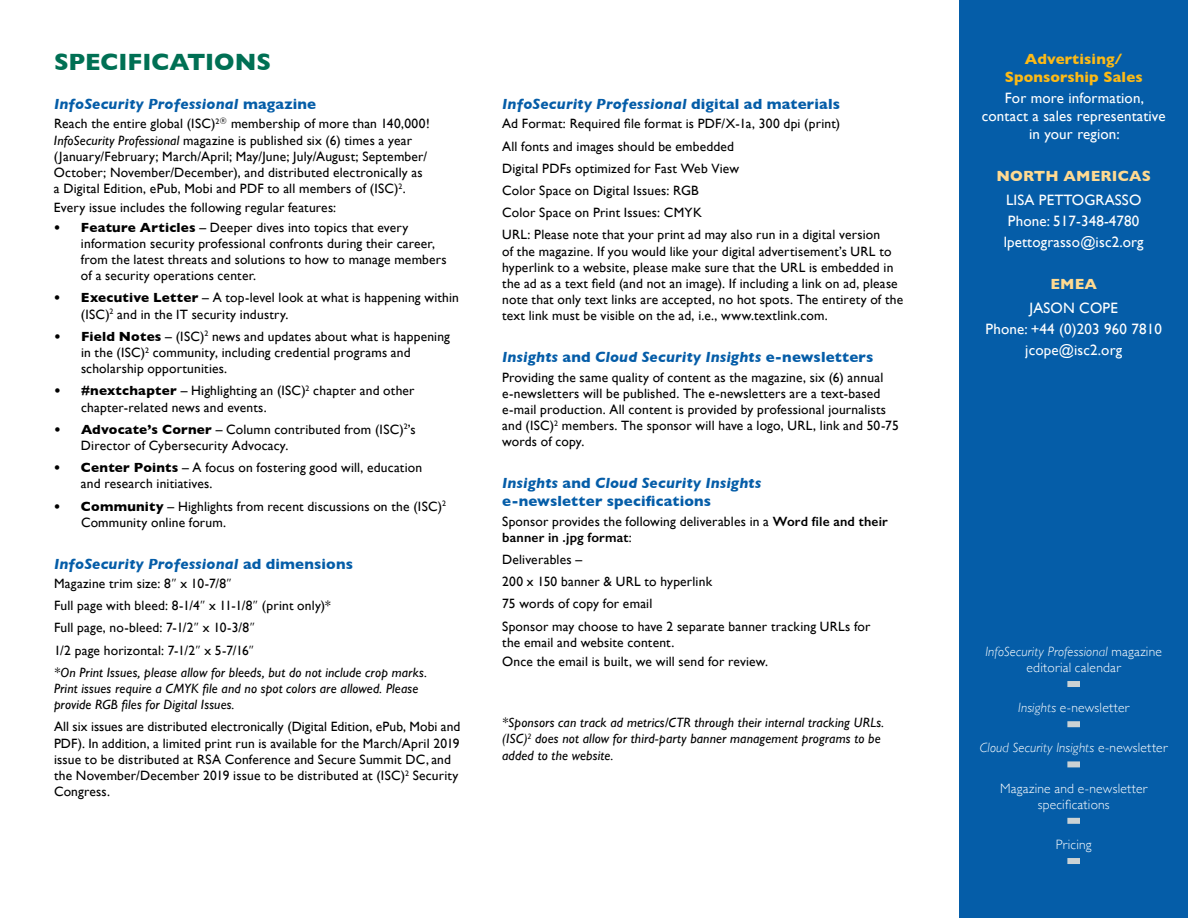
<style>
.page{position:relative;width:1188px;height:918px;background:#fff}
.page>*{position:absolute;margin:0;border:0;box-sizing:border-box;transform-origin:0 0}
.t1{font:700 24px "Gill Sans";color:#007054}
.t2{font:italic 700 15px/18px "Gill Sans";letter-spacing:.01em;color:#055da8}
.t3{font:15px/21px "Gill Sans";letter-spacing:.01em;color:#fff;text-align:center}
.t4{font:700 15px/18px "Gill Sans";letter-spacing:.01em;color:#fdba16;text-align:center}
.t5{font:700 15px "Gill Sans";letter-spacing:.01em;color:#ffda91}
.t6{font:13.5px/16.2px "Gill Sans";letter-spacing:.015em;color:#000}
.t7{font:italic 13.5px/16.2px "Gill Sans";letter-spacing:.01em;color:#000}
.t8{font:300 13.5px/16.2px "Gill Sans";letter-spacing:.015em;color:#fff;text-align:center}
.t9{font:italic 300 13.5px "Gill Sans";letter-spacing:.015em;color:#fff}
.s1{font-style:normal}
.s2{font-family:"Whitney"}
.s3{font-style:italic}
.s4{font-weight:700}
.s5{font-weight:600}
</style>
<div class="page">
<div style="left:959px;top:0;width:229px;height:918px;background:#055da8"></div>
<div style="left:1067px;top:681px;width:13px;height:6px;background:#cbd2d4"></div>
<div style="left:1067px;top:721px;width:13px;height:6px;background:#cbd2d4"></div>
<div style="left:1067px;top:761px;width:13px;height:6px;background:#cbd2d4"></div>
<div style="left:1067px;top:818px;width:13px;height:6px;background:#cbd2d4"></div>
<div style="left:1067px;top:858px;width:13px;height:6px;background:#cbd2d4"></div>
<h1 class="t1" style="left:54px;top:43px;width:219px">SPECIFICATIONS</h1>
<p class="t4" style="left:1005px;top:50px;width:140px">Advertising/<br>Sponsorship Sales</p>
<p class="t3" style="left:982px;top:89px;width:185px;line-height:18px">For more information, contact a sales representative in your region:</p>
<p class="t5" style="left:997px;top:164px;width:156px">NORTH AMERICAS</p>
<p class="t3" style="left:1004px;top:190px;width:142px;text-align:left">LISA PETTOGRASSO<br>Phone: 517-348-4780 lpettograsso@isc2.org</p>
<p class="t5" style="left:1050px;top:272px;width:48px">EMEA</p>
<p class="t3" style="left:986px;top:298px;width:178px">JASON COPE<br>Phone: +44 (0)203 960 7810 jcope@isc2.org</p>
<p class="t2" style="left:54px;top:95px;width:264px">InfoSecurity Professional <span class="s1">magazine</span></p>
<p class="t6" style="left:54px;top:116px;width:377px">Reach the entire global (ISC)<sup>2</sup><span class="s2">®</span> membership of more than 140,000!<br><span class="s3">InfoSecurity Professional</span> magazine is published six (6) times a year (January/February; March/April; May/June; July/August; September/ October; November/December), and distributed electronically as a Digital Edition, ePub, Mobi and PDF to all members of (ISC)<sup>2</sup>.</p>
<p class="t6" style="left:54px;top:200px;width:284px">Every issue includes the following regular features:</p>
<p class="t6" style="left:81px;top:219px;width:367px;text-indent:-27px"><span class="s4">• Feature Articles</span> – Deeper dives into topics that every information security professional confronts during their career, from the latest threats and solutions to how to manage members of a security operations center.</p>
<p class="t6" style="left:81px;top:290px;width:380px;text-indent:-27px"><span class="s4">• Executive Letter</span> – A top-level look at what is happening within (ISC)<sup>2</sup> and in the IT security industry.</p>
<p class="t6" style="left:81px;top:328px;width:371px;text-indent:-27px"><span class="s4">• Field Notes</span> – (ISC)<sup>2</sup> news and updates about what is happening in the (ISC)<sup>2</sup> community, including credential programs and scholarship opportunities.</p>
<p class="t6" style="left:81px;top:383px;width:335px;text-indent:-27px"><span class="s4">• #nextchapter</span> – Highlighting an (ISC)<sup>2</sup> chapter and other chapter-related news and events.</p>
<p class="t6" style="left:81px;top:421px;width:336px;text-indent:-27px"><span class="s4">• Advocate’s Corner</span> – Column contributed from (ISC)<sup>2</sup>’s<br>Director of Cybersecurity Advocacy.</p>
<p class="t6" style="left:81px;top:459px;width:343px;text-indent:-27px"><span class="s4">• Center Points</span> – A focus on fostering good will, education and research initiatives.</p>
<p class="t6" style="left:81px;top:498px;width:366px;text-indent:-27px"><span class="s4">• Community</span> – Highlights from recent discussions on the (ISC)<sup>2<br></sup>Community online forum.</p>
<p class="t2" style="left:54px;top:555px;width:300px">InfoSecurity Professional <span class="s1">ad dimensions</span></p>
<p class="t6" style="left:54px;top:572px;width:375px;line-height:22.2px">Magazine trim size: 8<span class="s2">”</span> x 10-7/8<span class="s2">”<br></span>Full page with bleed: 8-1/4<span class="s2">”</span> x 11-1/8<span class="s2">”</span> (print only)*<br>Full page, no-bleed: 7-1/2<span class="s2">”</span> x 10-3/8<span class="s2">”<br></span>1/2 page horizontal: 7-1/2<span class="s2">”</span> x 5-7/16<span class="s2">”<br></span><span class="s3">*On Print Issues, please allow for bleeds, but do not include crop marks.</span></p>
<p class="t7" style="left:54px;top:680px;width:366px">Print issues require a CMYK file and no spot colors are allowed. Please provide RGB files for Digital Issues.</p>
<p class="t6" style="left:54px;top:719px;width:408px">All six issues are distributed electronically (Digital Edition, ePub, Mobi and PDF). In addition, a limited print run is available for the March/April 2019 issue to be distributed at RSA Conference and Secure Summit DC, and the November/December 2019 issue to be distributed at (ISC)<sup>2</sup> Security Congress.</p>
<p class="t2" style="left:502px;top:95px;width:339px">InfoSecurity Professional <span class="s1">digital ad materials</span></p>
<p class="t6" style="left:502px;top:113px;width:380px;line-height:22.2px">Ad Format: Required file format is PDF/X-1a, 300 dpi (print)<br>All fonts and images should be embedded<br>Digital PDFs optimized for Fast Web View<br>Color Space on Digital Issues: RGB<br>Color Space on Print Issues: CMYK<br>URL: Please note that your print ad may also run in a digital version</p>
<p class="t6" style="left:502px;top:243px;width:403px">of the magazine. If you would like your digital advertisement’s URL to hyperlink to a website, please make sure that the URL is embedded in the ad as a text field (and not an image). If including a link on ad, please note that only text links are accepted, no hot spots. The entirety of the text link must be visible on the ad, i.e., www.textlink.com.</p>
<p class="t2" style="left:502px;top:348px;width:373px">Insights <span class="s1">and</span> Cloud Security Insights <span class="s1">e-newsletters</span></p>
<p class="t6" style="left:502px;top:369px;width:398px">Providing the same quality of content as the magazine, six (6) annual e-newsletters will be published. The e-newsletters are a text-based e-mail production. All content is provided by professional journalists and (ISC)<sup>2</sup> members. The sponsor will have a logo, URL, link and 50-75 words of copy.</p>
<p class="t2" style="left:502px;top:474px;width:261px">Insights <span class="s1">and</span> Cloud Security Insights <span class="s1">e-newsletter specifications</span></p>
<p class="t6" style="left:502px;top:513px;width:387px">Sponsor provides the following deliverables in a <span class="s5">Word file and their banner in .jpg format</span>:</p>
<p class="t6" style="left:502px;top:548px;width:370px;line-height:22.2px">Deliverables –<br>200 x 150 banner &amp; URL to hyperlink<br>75 words of copy for email<br>Sponsor may choose to have 2 separate banner tracking URLs for</p>
<p class="t6" style="left:502px;top:633px;width:267px;line-height:19.2px">the email and website content.<br>Once the email is built, we will send for review.</p>
<p class="t8" style="left:985px;top:643px;width:178px"><span class="s3">InfoSecurity Professional</span> magazine editorial calendar</p>
<p class="t8" style="left:1018px;top:699px;width:113px"><span class="s3">Insights</span> e-newsletter</p>
<p class="t9" style="left:980px;top:740px;width:189px">Cloud Security Insights <span class="s1">e-newsletter</span></p>
<p class="t8" style="left:1000px;top:779px;width:149px">Magazine and e-newsletter specifications</p>
<p class="t8" style="left:1056px;top:836px;width:37px">Pricing</p>
<p class="t7" style="left:502px;top:715px;width:384px">*Sponsors can track ad metrics/CTR through their internal tracking URLs. (ISC)<sup>2</sup> does not allow for third-party banner management programs to be added to the website.</p>
</div>
